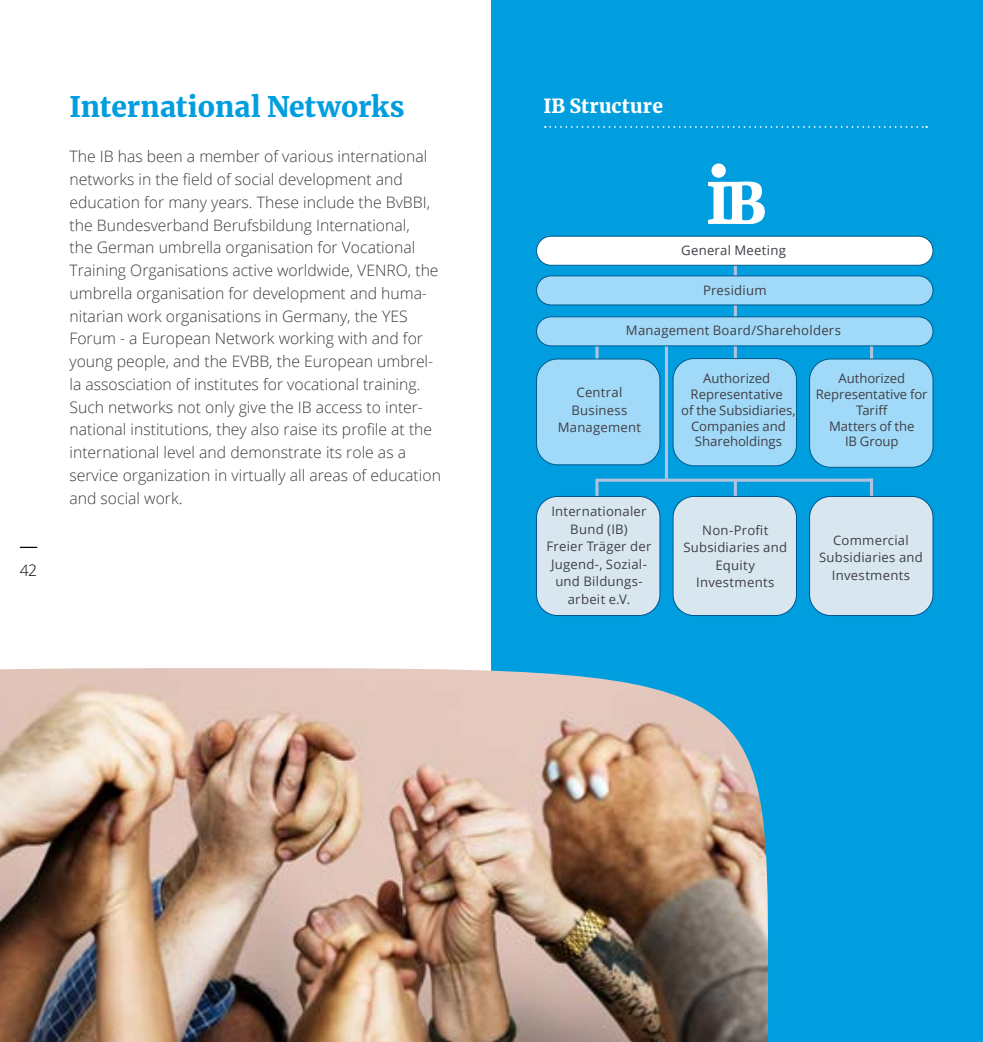
<style>
.page{position:relative;width:983px;height:1042px;background:#fff}
.page>*{position:absolute;margin:0;border:0;box-sizing:border-box;transform-origin:0 0}
.t1{font:900 28px "Merriweather";color:#009ddf}
.t2{font:900 19.25px "Merriweather";letter-spacing:.015em;color:#fff}
.t3{font:300 15.75px/22.8px "Open Sans";color:#3a3a39}
.t4{font:300 15.75px "Open Sans";color:#000}
.t5{font:13.12px/17.5px "Open Sans";letter-spacing:.015em;color:#3f3f46;text-align:center}
.t6{font:13.12px/15.8px "Open Sans";letter-spacing:-.005em;color:#3f3f46;text-align:center}
.s1{font-style:inherit}
</style>
<div class="page">
<svg style="left:20px;top:547px;width:17px;height:1px"></svg>
<div style="left:491px;top:0;width:491px;height:1042px;background:#009ddf"></div>
<img style="left:0;top:668px;width:767px;height:374px">
<hr style="left:595px;top:479px;width:3px;height:46px;background:#b0c2dd">
<svg style="left:664px;top:346px;width:4px;height:132px"></svg>
<hr style="left:869px;top:478px;width:3px;height:59px;background:#b0c2dd">
<hr style="left:733px;top:260px;width:3px;height:124px;background:#b0c2dd">
<div style="left:536px;top:236px;width:396px;height:29px;background:#fff;border-radius:15px"></div>
<div style="left:536px;top:236px;width:397px;height:30px;border:1px solid #005a8d;border-radius:15px"></div>
<div style="left:536px;top:276px;width:396px;height:29px;background:#a1daf8;border-radius:15px"></div>
<div style="left:536px;top:275px;width:397px;height:30px;border:1px solid #005a8d;border-radius:15px"></div>
<svg style="left:596px;top:478px;width:276px;height:4px"></svg>
<hr style="left:733px;top:481px;width:3px;height:97px;background:#b0c2dd">
<div style="left:536px;top:496px;width:123px;height:119px;background:#d8e7ef;border-radius:21px"></div>
<div style="left:536px;top:496px;width:124px;height:120px;border:1px solid #005590;border-radius:21px"></div>
<div style="left:809px;top:496px;width:123px;height:119px;background:#d8e7ef;border-radius:21px"></div>
<div style="left:809px;top:496px;width:124px;height:120px;border:1px solid #005590;border-radius:21px"></div>
<div style="left:673px;top:496px;width:123px;height:119px;background:#d8e7ef;border-radius:21px"></div>
<div style="left:672px;top:496px;width:124px;height:120px;border:1px solid #005590;border-radius:21px"></div>
<hr style="left:595px;top:339px;width:3px;height:34px;background:#b0c2dd">
<hr style="left:869px;top:334px;width:3px;height:39px;background:#b0c2dd">
<div style="left:536px;top:359px;width:123px;height:106px;background:#a1daf8;border-radius:21px"></div>
<div style="left:536px;top:359px;width:124px;height:106px;border:1px solid #005a8d;border-radius:21px"></div>
<div style="left:809px;top:359px;width:123px;height:108px;background:#a1daf8;border-radius:21px"></div>
<div style="left:809px;top:359px;width:124px;height:109px;border:1px solid #005a8d;border-radius:21px"></div>
<div style="left:673px;top:358px;width:123px;height:108px;background:#a1daf8;border-radius:21px"></div>
<div style="left:672px;top:358px;width:124px;height:108px;border:1px solid #005a8d;border-radius:21px"></div>
<div style="left:536px;top:317px;width:396px;height:29px;background:#a1daf8;border-radius:15px"></div>
<div style="left:536px;top:316px;width:397px;height:30px;border:1px solid #005a8d;border-radius:15px"></div>
<svg style="left:708px;top:163px;width:56px;height:60px"></svg>
<svg style="left:544px;top:126px;width:382px;height:2px"></svg>
<p class="t4" style="left:20px;top:559px;width:19px">42</p>
<h1 class="t1" style="left:69px;top:87px;width:336px">International Networks</h1>
<p class="t3" style="left:69px;top:145px;width:373px">The IB has been a member of various international networks in the field of social development and education for many years. These include the BvBBI, the Bundesverband Berufsbildung International,<br>the German umbrella organisation for Vocational Training Organisations active worldwide, VENRO, the umbrella organisation for development and huma&shy;nitarian work organisations in Germany, the YES Forum - a European Network working with and for young people, and the EVBB, the European umbrel&shy;la assosciation of institutes for vocational training.<br>Such networks not only give the IB access to inter&shy;national institutions, they also raise its profile at the international level and demonstrate its role as a service organization in virtually all areas of education and social work.</p>
<p class="t2" style="left:543px;top:93px;width:121px">IB Structure</p>
<p class="t5" style="left:681px;top:241px;width:106px">General Meeting</p>
<p class="t5" style="left:702px;top:281px;width:65px">Presidium</p>
<p class="t5" style="left:625px;top:321px;width:216px">Management Board/Shareholders</p>
<p class="t5" style="left:557px;top:383px;width:85px">Central<br>Business<br>Management</p>
<p class="t5" style="left:546px;top:502px;width:106px">Internationaler<br>Bund (IB)<br>Freier Träger der<br>Jugend-, Sozial&shy;und Bildungs&shy;arbeit e.V.</p>
<p class="t6" style="left:681px;top:370px;width:116px">Authorized<br>Representative<br>of the Subsidiaries<span class="s1">,<br></span>Companies and<br>Shareholdings</p>
<p class="t6" style="left:815px;top:370px;width:113px">Authorized<br>Representative for<br>Tariff<br>Matters of the<br>IB Group</p>
<p class="t5" style="left:683px;top:521px;width:105px">Non-Profit<br>Subsidiaries and<br>Equity<br>Investments</p>
<p class="t5" style="left:818px;top:531px;width:105px">Commercial<br>Subsidiaries and<br>Investments</p>
</div>
